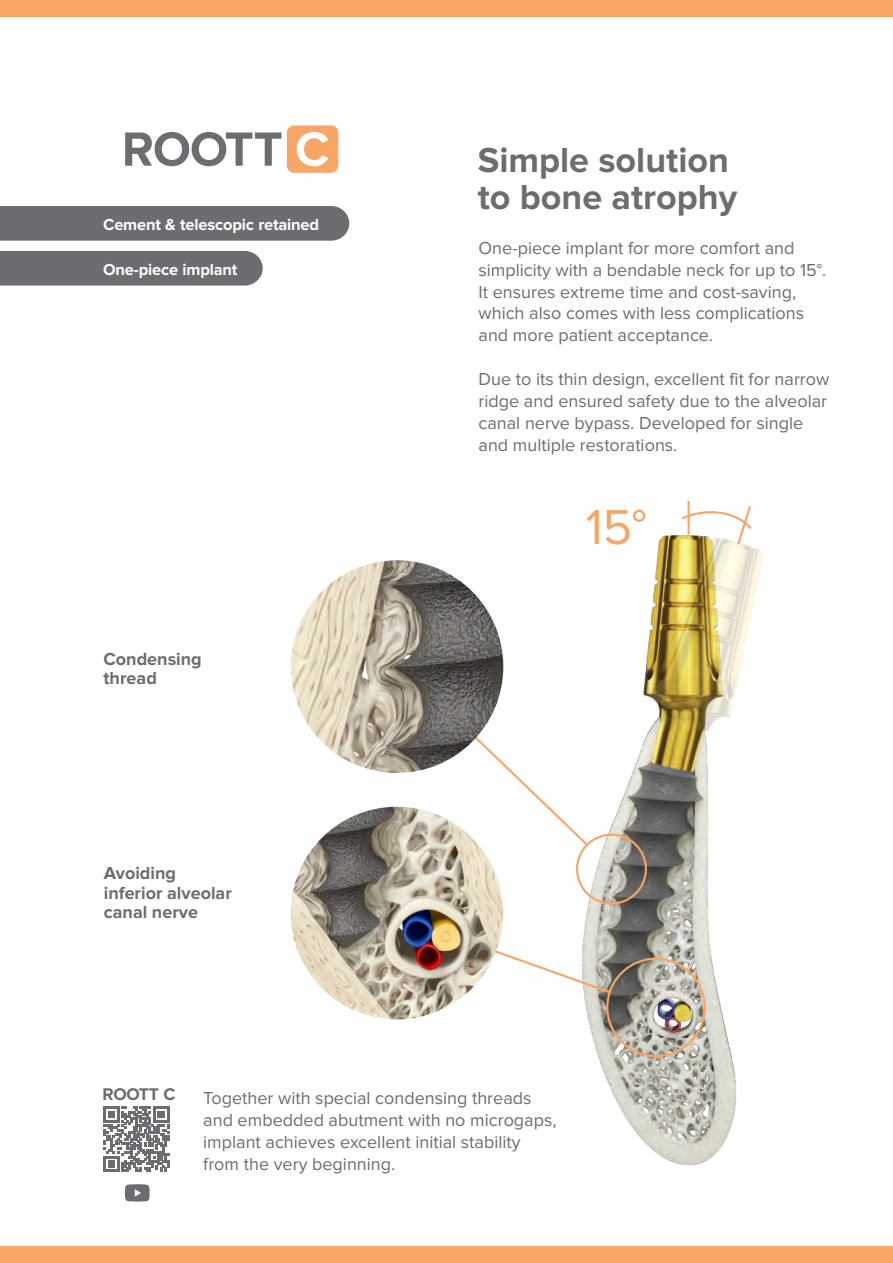
<style>
.page{position:relative;width:893px;height:1263px;background:#fff}
.page>*{position:absolute;margin:0;border:0;box-sizing:border-box;transform-origin:0 0}
.t1{font:50.7px "Proxima Nova";color:#f9a565}
.t2{font:700 36px/37.7px "Proxima Nova";color:#6c6d70}
.t3{font:18px/21.9px "Proxima Nova";color:#6c6d70}
.t4{font:700 18px/19.6px "Proxima Nova";color:#6c6d70}
.t5{font:700 17.55px "Proxima Nova";letter-spacing:-.025em;color:#6c6d70}
.t6{font:700 16.5px "Proxima Nova";letter-spacing:-.01em;color:#fff}
</style>
<div class="page">
<svg style="left:125px;top:132px;width:156px;height:34px"></svg>
<div style="left:287px;top:125px;width:51px;height:48px;background:#f9a565;border-radius:7px"></div>
<svg style="left:297px;top:132px;width:31px;height:34px"></svg>
<img style="left:580px;top:731px;width:157px;height:435px">
<div style="left:576px;top:833px;width:71px;height:71px;border:2px solid #f9a565;border-radius:50%"></div>
<svg style="left:473px;top:735px;width:117px;height:113px"></svg>
<svg style="left:490px;top:947px;width:122px;height:48px"></svg>
<div style="left:606px;top:958px;width:100px;height:99px;border:2px solid #f9a565;border-radius:50%"></div>
<img style="left:643px;top:535px;width:120px;height:196px">
<hr style="left:688px;top:501px;width:2px;height:33px;background:#f9a565">
<svg style="left:679px;top:504px;width:75px;height:42px"></svg>
<div style="left:0;top:1246px;width:893px;height:17px;background:#f9a565"></div>
<div style="left:0;top:0;width:893px;height:17px;background:#f9a565"></div>
<div style="left:0;top:251px;width:263px;height:35px;background:#6c6d70"></div>
<div style="left:0;top:206px;width:349px;height:35px;background:#6c6d70"></div>
<svg style="left:104px;top:1106px;width:65px;height:66px"></svg>
<svg style="left:125px;top:1184px;width:25px;height:17px"></svg>
<img style="left:291px;top:560px;width:212px;height:213px;border-radius:50%">
<img style="left:291px;top:807px;width:212px;height:212px;border-radius:50%">
<p class="t6" style="left:103px;top:217px;width:218px">Cement &amp; telescopic retained</p>
<p class="t6" style="left:103px;top:262px;width:136px">One-piece implant</p>
<p class="t4" style="left:104px;top:650px;width:100px">Condensing thread</p>
<p class="t4" style="left:104px;top:864px;width:130px">Avoiding inferior alveolar canal nerve</p>
<h2 class="t2" style="left:478px;top:142px;width:261px">Simple solution to bone atrophy</h2>
<p class="t3" style="left:478px;top:237px;width:349px">One-piece implant for more comfort and simplicity with a bendable neck for up to 15°.<br>It ensures extreme time and cost-saving, which also comes with less complications and more patient acceptance.</p>
<p class="t3" style="left:478px;top:369px;width:352px">Due to its thin design, excellent fit for narrow ridge and ensured safety due to the alveolar canal nerve bypass. Developed for single and multiple restorations.</p>
<h1 class="t1" style="left:586px;top:504px;width:62px">15°</h1>
<p class="t5" style="left:103px;top:1086px;width:74px">ROOTT C</p>
<p class="t3" style="left:203px;top:1088px;width:355px">Together with special condensing threads and embedded abutment with no microgaps, implant achieves excellent initial stability from the very beginning.</p>
</div>
